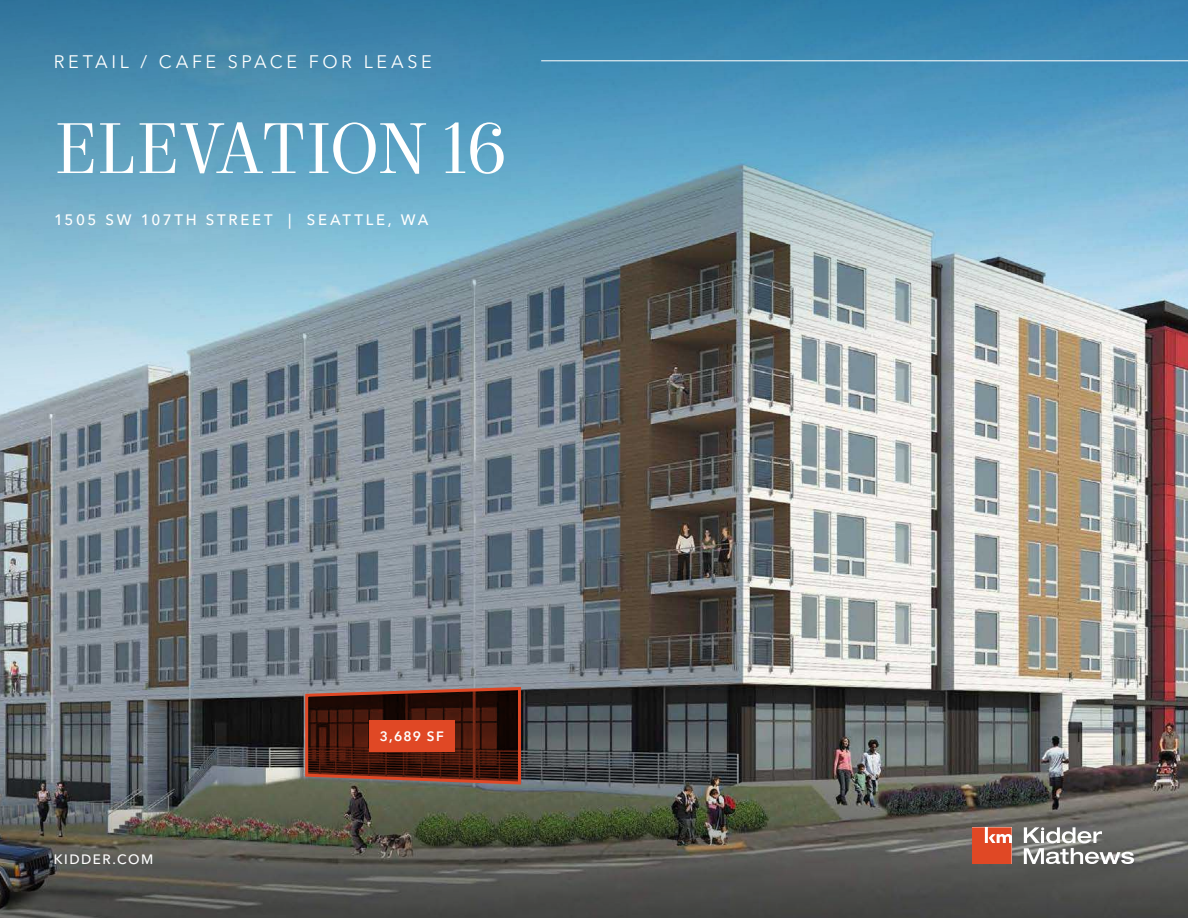
<style>
.page{position:relative;width:1188px;height:918px;background:#fff}
.page>*{position:absolute;margin:0;border:0;box-sizing:border-box;transform-origin:0 0}
.Headline_-_Level_1_-_White_2023{font:72px "Mort Modern 08";letter-spacing:-.03em;color:#fff}
.Section_Identifier_-_White_2023{font:18px "Avenir Next LT Pro";letter-spacing:.2em;color:#fff}
.Property_Address_-_White_2023{font:500 15px "Avenir Next LT Pro";letter-spacing:.185em;color:#fff}
.KM_URL_-_White_2023{font:500 13.5px "Avenir Next LT Pro";letter-spacing:.11em;color:#fff}
.Subject_Property_Label_-_White_2023{font:600 13.5px "Avenir Next LT Pro";color:#fff}
</style>
<div class="page">
<img style="left:0;top:0;width:1188px;height:918px">
<svg style="left:304px;top:685px;width:219px;height:101px;background:#4d251b"></svg>
<svg style="left:1024px;top:827px;width:110px;height:37px"></svg>
<svg style="left:972px;top:827px;width:40px;height:37px"></svg>
<hr style="left:541px;top:60px;width:647px;height:1px;background:#fff">
<div style="left:369px;top:720px;width:86px;height:32px;background:#e04825"></div>
<p class="Section_Identifier_-_White_2023" style="left:54px;top:51px;width:380px">RETAIL / CAFE SPACE FOR LEASE</p>
<p class="Headline_-_Level_1_-_White_2023" style="left:54px;top:106px;width:454px">ELEVATION 16</p>
<p class="Property_Address_-_White_2023" style="left:54px;top:211px;width:376px">1505 SW 107TH STREET | SEATTLE, WA</p>
<p class="KM_URL_-_White_2023" style="left:54px;top:851px;width:101px">KIDDER.COM</p>
<p class="Subject_Property_Label_-_White_2023" style="left:380px;top:728px;width:66px">3,689 SF</p>
</div>
